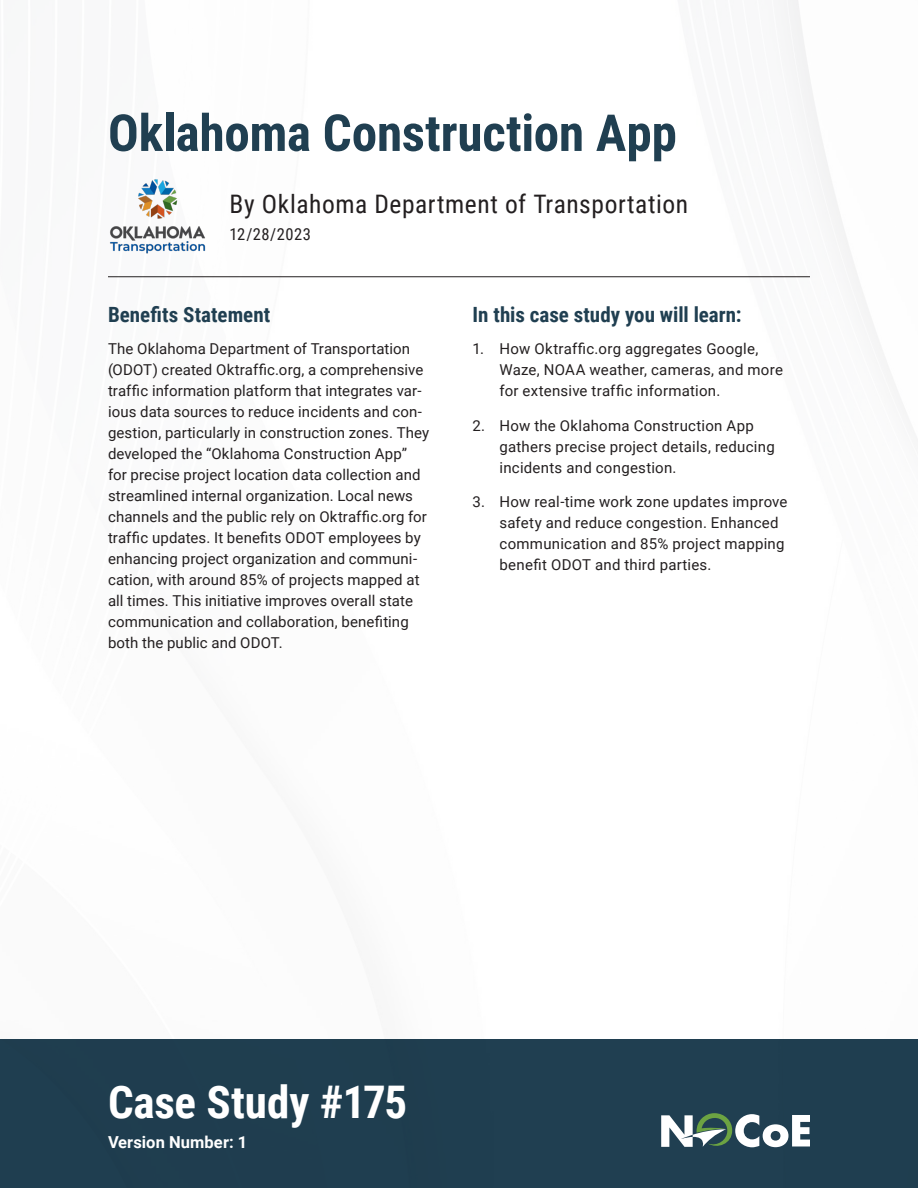
<style>
.page{position:relative;width:918px;height:1188px;background:#fff}
.page>*{position:absolute;margin:0;border:0;box-sizing:border-box;transform-origin:0 0}
.t1{font:700 51px "Roboto Condensed";letter-spacing:-.005em;color:#203f51}
.t2{font:700 45px "Roboto Condensed";letter-spacing:-.005em;color:#fff}
.t3{font:25.5px "Roboto Condensed";letter-spacing:.02em;color:#231f20}
.t4{font:700 21px "Roboto Condensed";color:#203f51}
.t5{font:700 16.5px "Roboto";letter-spacing:.005em;color:#fff}
.t6{font:16.5px "Roboto Condensed";letter-spacing:.03em;color:#231f20}
.t7{font:15px/21px "Roboto";letter-spacing:.01em;color:#231f20}
</style>
<div class="page">
<img style="left:0;top:0;width:918px;height:1188px">
<svg style="left:661px;top:1113px;width:149px;height:34px"></svg>
<hr style="left:108px;top:276px;width:702px;height:1px;background:#231f20">
<img style="left:104px;top:176px;width:108px;height:84px">
<p class="t1" style="left:108px;top:97px;width:570px">Oklahoma Construction App</p>
<p class="t3" style="left:230px;top:186px;width:460px">By Oklahoma Department of Transportation</p>
<p class="t6" style="left:230px;top:223px;width:83px">12/28/2023</p>
<p class="t4" style="left:108px;top:300px;width:164px">Benefits Statement</p>
<p class="t7" style="left:108px;top:338px;width:323px">The Oklahoma Department of Transportation (ODOT) created Oktraffic.org, a comprehensive traffic information platform that integrates var&shy;ious data sources to reduce incidents and con&shy;gestion, particularly in construction zones. They developed the “Oklahoma Construction App” for precise project location data collection and streamlined internal organization. Local news channels and the public rely on Oktraffic.org for traffic updates. It benefits ODOT employees by enhancing project organization and communi&shy;cation, with around 85% of projects mapped at all times. This initiative improves overall state communication and collaboration, benefiting both the public and ODOT.</p>
<p class="t7" style="left:500px;top:338px;width:285px;text-indent:-27px">1. How Oktraffic.org aggregates Google,<br>Waze, NOAA weather, cameras, and more for extensive traffic information.</p>
<p class="t4" style="left:472px;top:300px;width:271px">In this case study you will learn:</p>
<p class="t7" style="left:500px;top:414px;width:277px;text-indent:-27px">2. How the Oklahoma Construction App gathers precise project details, reducing incidents and congestion.</p>
<p class="t7" style="left:500px;top:491px;width:290px;text-indent:-27px">3. How real-time work zone updates improve safety and reduce congestion. Enhanced communication and 85% project mapping benefit ODOT and third parties.</p>
<p class="t2" style="left:108px;top:1070px;width:301px">Case Study #175</p>
<p class="t5" style="left:108px;top:1130px;width:141px">Version Number: 1</p>
</div>
